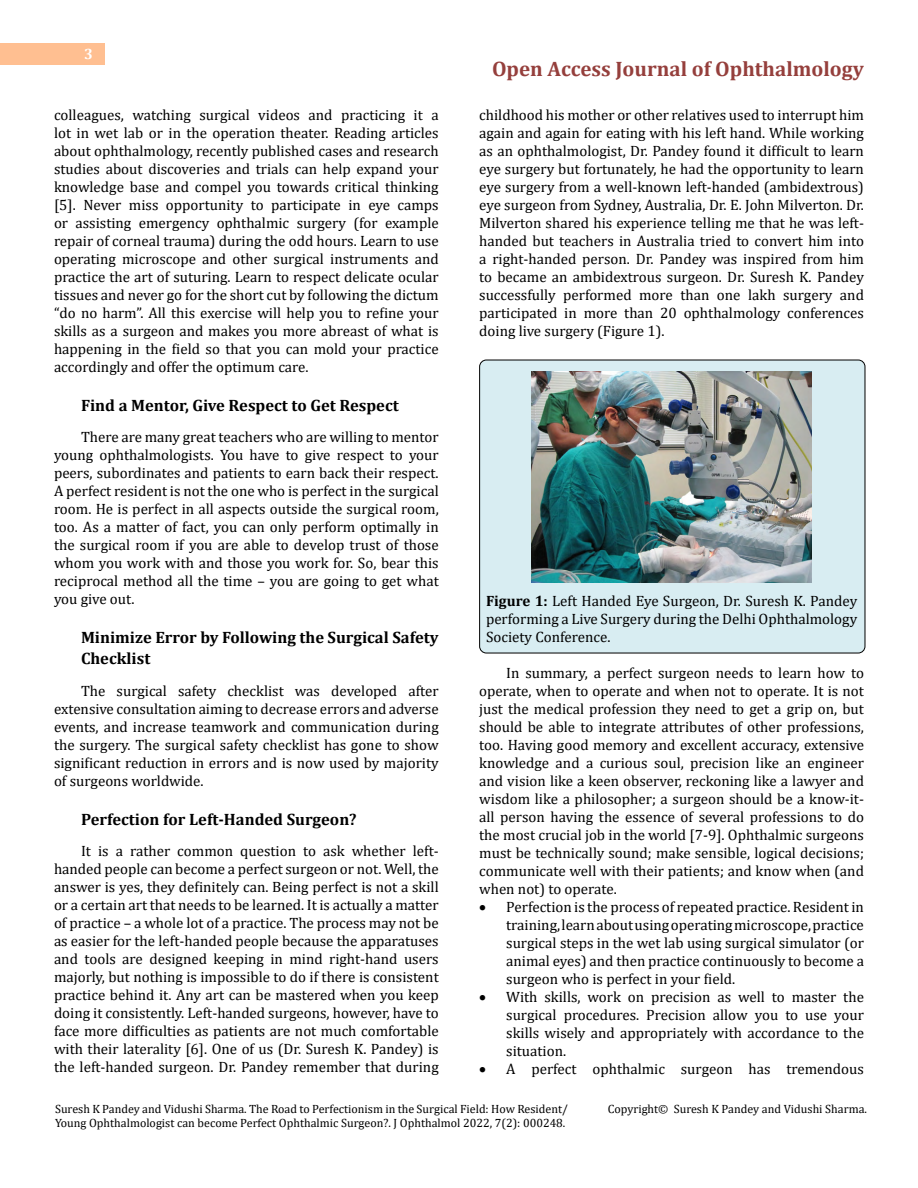
<style>
.page{position:relative;width:918px;height:1188px;background:#fff}
.page>*{position:absolute;margin:0;border:0;box-sizing:border-box;transform-origin:0 0}
.t1{font:700 21px "Cambria";color:#953f3c}
.t2{font:700 16.5px/21px "Cambria";color:#000}
.t3{font:15px/18px "Cambria";color:#000;text-align:justify}
.t4{font:700 15px "Cambria";color:#fff}
.t5{font:12px/14.4px "Cambria";color:#000}
.s1{font-weight:700}
</style>
<div class="page">
<div style="left:0;top:43px;width:105px;height:21px;background:#ffbf91"></div>
<div style="left:480px;top:360px;width:385px;height:293px;background:#d8edf2;border-radius:7px"></div>
<div style="left:479px;top:360px;width:386px;height:293px;border:1px solid #000;border-radius:7px"></div>
<img style="left:531px;top:372px;width:281px;height:210px">
<p class="t4" style="left:84px;top:44px;width:10px">3</p>
<p class="t3" style="left:54px;top:105px;width:386px">colleagues, watching surgical videos and practicing it a lot in wet lab or in the operation theater. Reading articles about ophthalmology, recently published cases and research studies about discoveries and trials can help expand your knowledge base and compel you towards critical thinking [5]. Never miss opportunity to participate in eye camps or assisting emergency ophthalmic surgery (for example repair of corneal trauma) during the odd hours. Learn to use operating microscope and other surgical instruments and practice the art of suturing. Learn to respect delicate ocular tissues and never go for the short cut by following the dictum “do no harm”. All this exercise will help you to refine your skills as a surgeon and makes you more abreast of what is happening in the field so that you can mold your practice accordingly and offer the optimum care.</p>
<p class="t2" style="left:81px;top:394px;width:319px">Find a Mentor, Give Respect to Get Respect</p>
<p class="t3" style="left:54px;top:428px;width:386px;text-indent:27px">There are many great teachers who are willing to mentor young ophthalmologists. You have to give respect to your peers, subordinates and patients to earn back their respect.<br>A perfect resident is not the one who is perfect in the surgical room. He is perfect in all aspects outside the surgical room, too. As a matter of fact, you can only perform optimally in the surgical room if you are able to develop trust of those whom you work with and those you work for. So, bear this reciprocal method all the time – you are going to get what you give out.</p>
<p class="t2" style="left:81px;top:626px;width:359px">Minimize Error by Following the Surgical Safety<br>Checklist</p>
<p class="t3" style="left:54px;top:681px;width:386px;text-indent:27px">The surgical safety checklist was developed after extensive consultation aiming to decrease errors and adverse events, and increase teamwork and communication during the surgery. The surgical safety checklist has gone to show significant reduction in errors and is now used by majority of surgeons worldwide.</p>
<p class="t2" style="left:81px;top:808px;width:277px">Perfection for Left-Handed Surgeon?</p>
<p class="t3" style="left:54px;top:842px;width:386px;text-indent:27px">It is a rather common question to ask whether left&shy;handed people can become a perfect surgeon or not. Well, the answer is yes, they definitely can. Being perfect is not a skill or a certain art that needs to be learned. It is actually a matter of practice – a whole lot of a practice. The process may not be as easier for the left-handed people because the apparatuses and tools are designed keeping in mind right-hand users majorly, but nothing is impossible to do if there is consistent practice behind it. Any art can be mastered when you keep doing it consistently. Left-handed surgeons, however, have to face more difficulties as patients are not much comfortable with their laterality [6]. One of us (Dr. Suresh K. Pandey) is the left-handed surgeon. Dr. Pandey remember that during</p>
<h1 class="t1" style="left:492px;top:54px;width:373px">Open Access Journal of Ophthalmology</h1>
<p class="t3" style="left:479px;top:105px;width:386px">childhood his mother or other relatives used to interrupt him again and again for eating with his left hand. While working as an ophthalmologist, Dr. Pandey found it difficult to learn eye surgery but fortunately, he had the opportunity to learn eye surgery from a well-known left-handed (ambidextrous) eye surgeon from Sydney, Australia, Dr. E. John Milverton. Dr.<br>Milverton shared his experience telling me that he was left&shy;handed but teachers in Australia tried to convert him into a right-handed person. Dr. Pandey was inspired from him to became an ambidextrous surgeon. Dr. Suresh K. Pandey successfully performed more than one lakh surgery and participated in more than 20 ophthalmology conferences doing live surgery (Figure 1).</p>
<p class="t3" style="left:486px;top:591px;width:373px"><span class="s1">Figure 1:</span> Left Handed Eye Surgeon, Dr. Suresh K. Pandey performing a Live Surgery during the Delhi Ophthalmology Society Conference.</p>
<p class="t3" style="left:479px;top:663px;width:386px;text-indent:27px">In summary, a perfect surgeon needs to learn how to operate, when to operate and when not to operate. It is not just the medical profession they need to get a grip on, but should be able to integrate attributes of other professions, too. Having good memory and excellent accuracy, extensive knowledge and a curious soul, precision like an engineer and vision like a keen observer, reckoning like a lawyer and wisdom like a philosopher; a surgeon should be a know-it&shy;all person having the essence of several professions to do the most crucial job in the world [7-9]. Ophthalmic surgeons must be technically sound; make sensible, logical decisions; communicate well with their patients; and know when (and when not) to operate.</p>
<p class="t3" style="left:506px;top:897px;width:359px;text-indent:-27px">• Perfection is the process of repeated practice. Resident in training, learn about using operating microscope, practice surgical steps in the wet lab using surgical simulator (or animal eyes) and then practice continuously to become a surgeon who is perfect in your field.</p>
<p class="t3" style="left:506px;top:987px;width:359px;text-indent:-27px">• With skills, work on precision as well to master the surgical procedures. Precision allow you to use your skills wisely and appropriately with accordance to the situation.</p>
<p class="t3" style="left:479px;top:1059px;width:386px">• A perfect ophthalmic surgeon has tremendous</p>
<p class="t5" style="left:55px;top:1102px;width:514px">Suresh K Pandey and Vidushi Sharma. The Road to Perfectionism in the Surgical Field: How Resident/<br>Young Ophthalmologist can become Perfect Ophthalmic Surgeon?. J Ophthalmol 2022, 7(2): 000248.</p>
<p class="t5" style="left:608px;top:1102px;width:261px">Copyright© Suresh K Pandey and Vidushi Sharma.</p>
</div>
